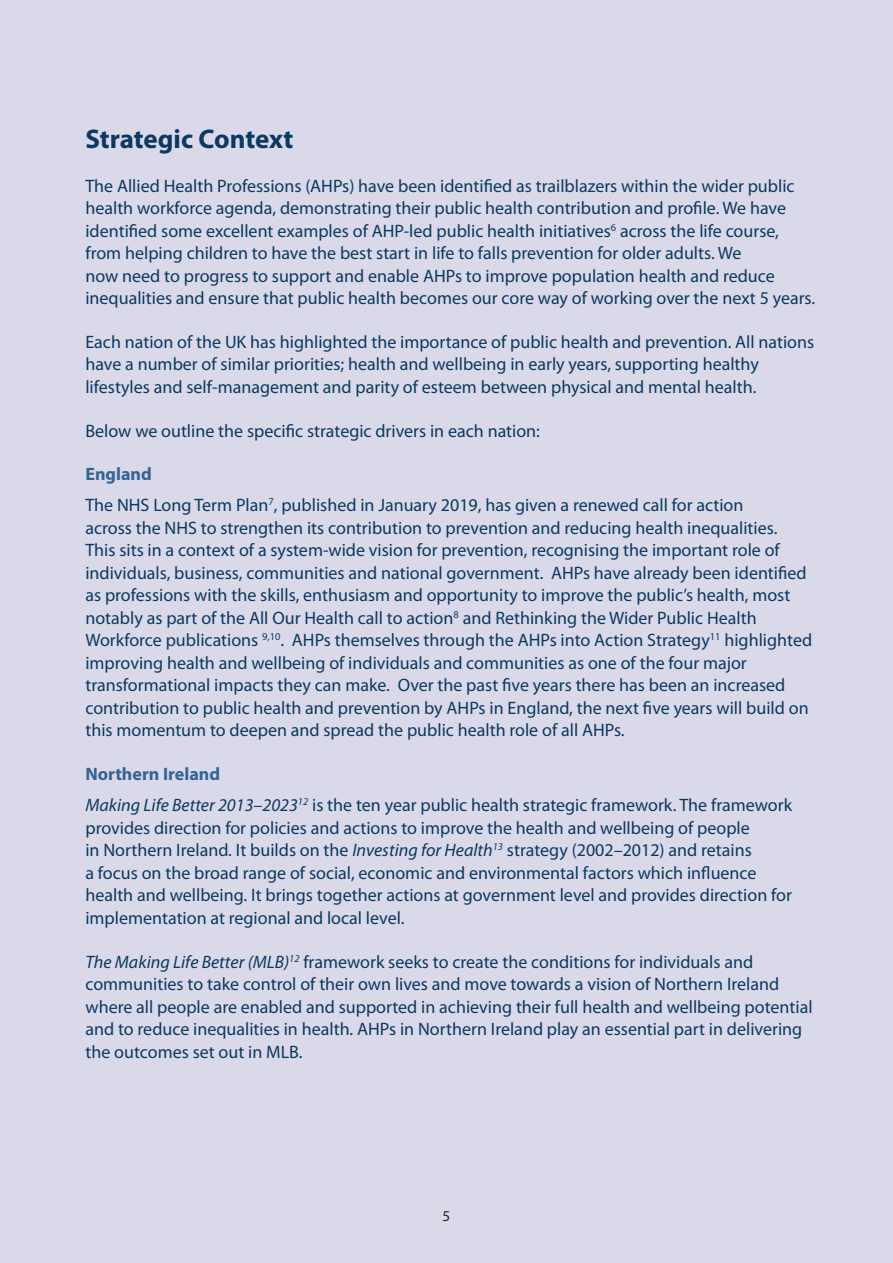
<style>
.page{position:relative;width:893px;height:1263px;background:#dad9e9}
.page>*{position:absolute;margin:0;border:0;box-sizing:border-box;transform-origin:0 0}
.t1{font:700 27px "Myriad Pro";letter-spacing:-.005em;color:#0c3960}
.t2{font:18px/22.5px "Myriad Pro";color:#0c3960}
.t3{font:15px "Myriad Pro";color:#231f20}
.s1{font-weight:700;color:#336494}
.s2{font-style:italic}
</style>
<div class="page">
<h1 class="t1" style="left:85px;top:121px;width:209px">Strategic Context</h1>
<p class="t2" style="left:85px;top:174px;width:731px">The Allied Health Professions (AHPs) have been identified as trailblazers within the wider public health workforce agenda, demonstrating their public health contribution and profile. We have identified some excellent examples of AHP-led public health initiatives<sup>6</sup> across the life course, from helping children to have the best start in life to falls prevention for older adults. We<br>now need to progress to support and enable AHPs to improve population health and reduce inequalities and ensure that public health becomes our core way of working over the next 5 years.</p>
<p class="t2" style="left:85px;top:330px;width:730px">Each nation of the UK has highlighted the importance of public health and prevention. All nations have a number of similar priorities; health and wellbeing in early years, supporting healthy lifestyles and self-management and parity of esteem between physical and mental health.</p>
<p class="t2" style="left:85px;top:419px;width:456px">Below we outline the specific strategic drivers in each nation:</p>
<p class="t2" style="left:85px;top:459px;width:660px;line-height:31px"><span class="s1">England<br></span>The NHS Long Term Plan<sup>7</sup>, published in January 2019, has given a renewed call for action</p>
<p class="t2" style="left:85px;top:516px;width:728px">across the NHS to strengthen its contribution to prevention and reducing health inequalities.<br>This sits in a context of a system-wide vision for prevention, recognising the important role of individuals, business, communities and national government. AHPs have already been identified as professions with the skills, enthusiasm and opportunity to improve the public’s health, most notably as part of the All Our Health call to action<sup>8</sup> and Rethinking the Wider Public Health Workforce publications <sup>9,10</sup>. AHPs themselves through the AHPs into Action Strategy<sup>11</sup> highlighted improving health and wellbeing of individuals and communities as one of the four major transformational impacts they can make. Over the past five years there has been an increased contribution to public health and prevention by AHPs in England, the next five years will build on this momentum to deepen and spread the public health role of all AHPs.</p>
<p class="t2" style="left:85px;top:758px;width:708px;line-height:31px"><span class="s1">Northern Ireland<br></span><span class="s2">Making Life Better 2013–2023</span><sup>12</sup> is the ten year public health strategic framework. The framework</p>
<p class="t2" style="left:85px;top:816px;width:708px">provides direction for policies and actions to improve the health and wellbeing of people<br>in Northern Ireland. It builds on the <span class="s2">Investing for Health</span><sup>13</sup> strategy (2002–2012) and retains<br>a focus on the broad range of social, economic and environmental factors which influence health and wellbeing. It brings together actions at government level and provides direction for implementation at regional and local level.</p>
<p class="t2" style="left:85px;top:950px;width:729px"><span class="s2">The Making Life Better (MLB)</span><sup>12</sup> framework seeks to create the conditions for individuals and communities to take control of their own lives and move towards a vision of Northern Ireland where all people are enabled and supported in achieving their full health and wellbeing potential and to reduce inequalities in health. AHPs in Northern Ireland play an essential part in delivering the outcomes set out in MLB.</p>
<p class="t3" style="left:443px;top:1206px;width:9px">5</p>
</div>
